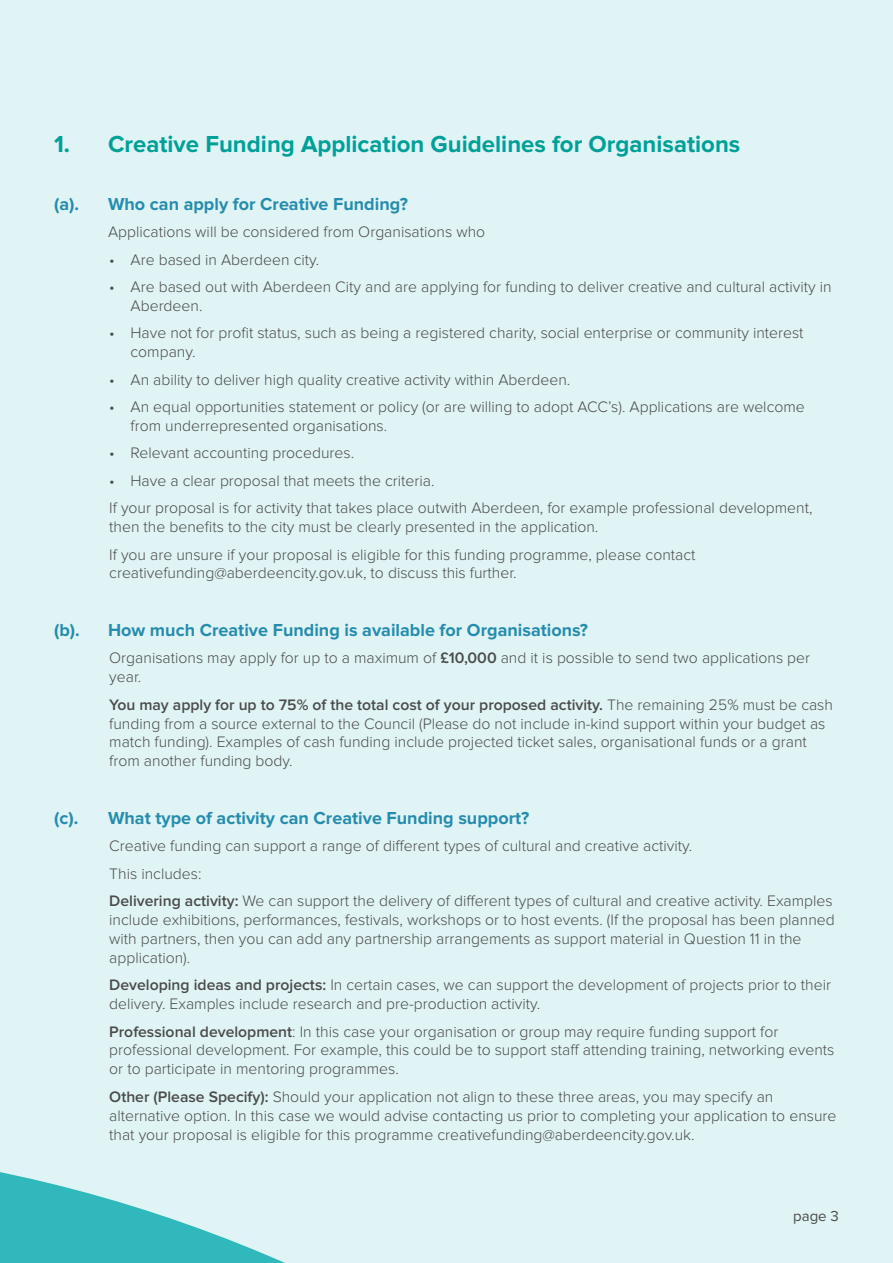
<style>
.page{position:relative;width:893px;height:1263px;background:#e0f4f5}
.page>*{position:absolute;margin:0;border:0;box-sizing:border-box;transform-origin:0 0}
.heading{font:700 24px "Proxima Nova";color:#00a098}
.tabbed_sub_head{font:700 18px "Proxima Nova";color:#268cad}
.tabbed_body{font:300 15.75px/18.9px "Proxima Nova";color:#4a4a49}
.t1{font:15px "Proxima Nova";color:#4a4a49}
.s1{font-weight:600}
</style>
<div class="page">
<svg style="left:0;top:1172px;width:285px;height:91px;fill:#30b8bd"></svg>
<p class="heading" style="left:54px;top:130px;width:688px">1. Creative Funding Application Guidelines for Organisations</p>
<p class="tabbed_sub_head" style="left:54px;top:193px;width:27px">(a).</p>
<p class="tabbed_sub_head" style="left:108px;top:193px;width:302px">Who can apply for Creative Funding?</p>
<p class="tabbed_body" style="left:108px;top:223px;width:379px">Applications will be considered from Organisations who</p>
<p class="tabbed_body" style="left:109px;top:250px;width:211px">• Are based in Aberdeen city.</p>
<p class="tabbed_body" style="left:131px;top:278px;width:703px;text-indent:-21px">• Are based out with Aberdeen City and are applying for funding to deliver creative and cultural activity in<br>Aberdeen.</p>
<p class="tabbed_body" style="left:131px;top:324px;width:675px;text-indent:-21px">• Have not for profit status, such as being a registered charity, social enterprise or community interest company.</p>
<p class="tabbed_body" style="left:109px;top:370px;width:463px">• An ability to deliver high quality creative activity within Aberdeen.</p>
<p class="tabbed_body" style="left:131px;top:398px;width:676px;text-indent:-21px">• An equal opportunities statement or policy (or are willing to adopt ACC’s). Applications are welcome from underrepresented organisations.</p>
<p class="tabbed_body" style="left:109px;top:444px;width:246px">• Relevant accounting procedures.</p>
<p class="tabbed_body" style="left:109px;top:471px;width:327px">• Have a clear proposal that meets the criteria.</p>
<p class="tabbed_body" style="left:109px;top:499px;width:705px">If your proposal is for activity that takes place outwith Aberdeen, for example professional development, then the benefits to the city must be clearly presented in the application.</p>
<p class="tabbed_body" style="left:109px;top:545px;width:588px">If you are unsure if your proposal is eligible for this funding programme, please contact creativefunding@aberdeencity.gov.uk, to discuss this further.</p>
<p class="tabbed_sub_head" style="left:54px;top:620px;width:27px">(b).</p>
<p class="tabbed_sub_head" style="left:108px;top:620px;width:482px">How much Creative Funding is available for Organisations?</p>
<p class="tabbed_body" style="left:109px;top:649px;width:702px">Organisations may apply for up to a maximum of <span class="s1">£10,000</span> and it is possible to send two applications per year.</p>
<p class="tabbed_body" style="left:109px;top:695px;width:725px"><span class="s1">You may apply for up to 75% of the total cost of your proposed activity.</span> The remaining 25% must be cash funding from a source external to the Council (Please do not include in-kind support within your budget as match funding). Examples of cash funding include projected ticket sales, organisational funds or a grant from another funding body.</p>
<p class="tabbed_sub_head" style="left:54px;top:807px;width:26px">(c).</p>
<p class="tabbed_sub_head" style="left:108px;top:807px;width:423px">What type of activity can Creative Funding support?</p>
<p class="tabbed_body" style="left:109px;top:837px;width:584px">Creative funding can support a range of different types of cultural and creative activity.</p>
<p class="tabbed_body" style="left:109px;top:864px;width:94px">This includes:</p>
<p class="tabbed_body" style="left:109px;top:892px;width:727px"><span class="s1">Delivering activity:</span> We can support the delivery of different types of cultural and creative activity. Examples include exhibitions, performances, festivals, workshops or to host events. (If the proposal has been planned with partners, then you can add any partnership arrangements as support material in Question 11 in the application).</p>
<p class="tabbed_body" style="left:109px;top:976px;width:723px"><span class="s1">Developing ideas and projects:</span> In certain cases, we can support the development of projects prior to their delivery. Examples include research and pre-production activity.</p>
<p class="tabbed_body" style="left:109px;top:1022px;width:727px"><span class="s1">Professional development</span>: In this case your organisation or group may require funding support for professional development. For example, this could be to support staff attending training, networking events or to participate in mentoring programmes.</p>
<p class="tabbed_body" style="left:109px;top:1087px;width:729px"><span class="s1">Other (Please Specify):</span> Should your application not align to these three areas, you may specify an alternative option. In this case we would advise contacting us prior to completing your application to ensure that your proposal is eligible for this programme creativefunding@aberdeencity.gov.uk.</p>
<p class="t1" style="left:793px;top:1207px;width:47px">page 3</p>
</div>
